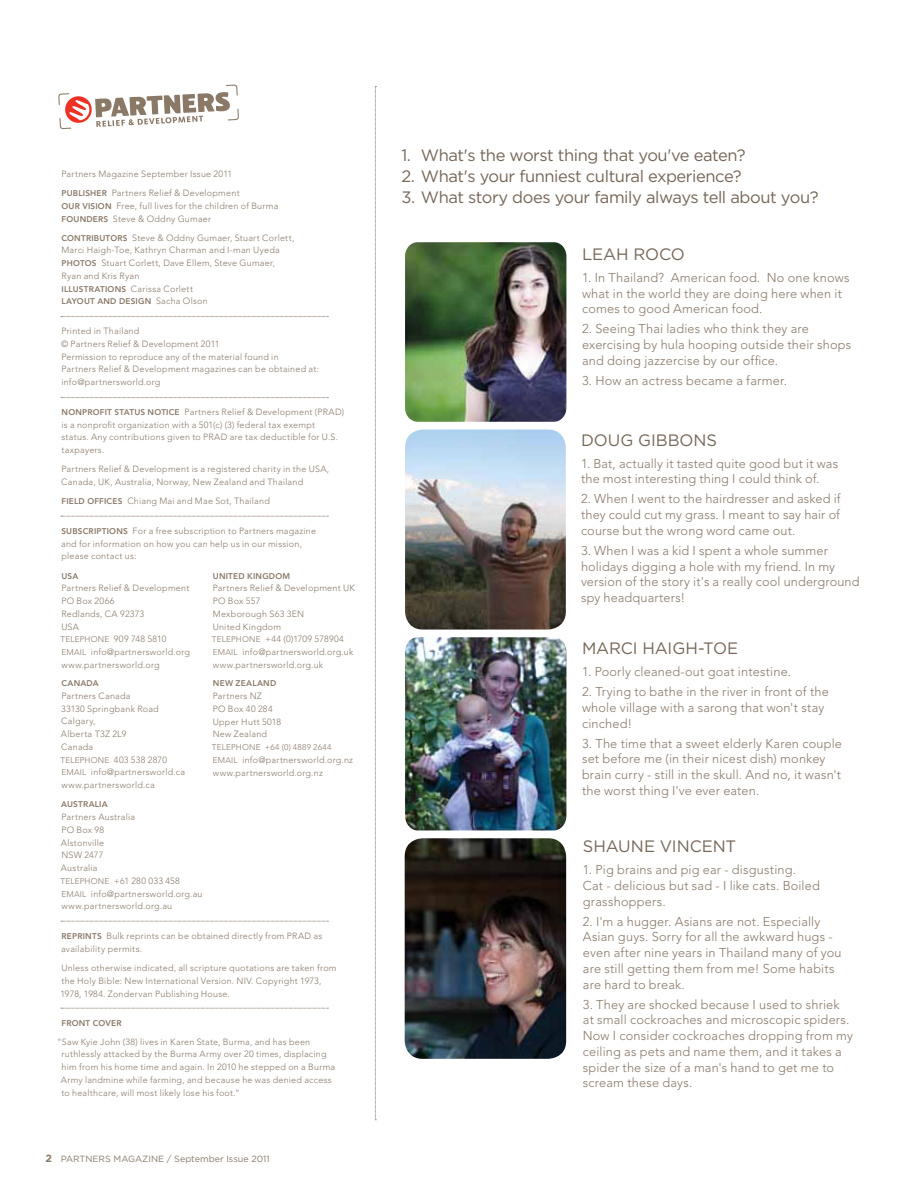
<style>
.page{position:relative;width:918px;height:1188px;background:#fff}
.page>*{position:absolute;margin:0;border:0;box-sizing:border-box;transform-origin:0 0}
.t1{font:16.5px "Gotham";letter-spacing:-.025em;color:#756656}
.t2{font:16.5px "Gotham";color:#756656}
.t3{font:16.5px "Gotham";letter-spacing:-.005em;color:#756656}
.t4{font:300 12.75px/15.8px "Avenir";letter-spacing:.015em;color:#8a7967}
.t5{font:300 9px/12.8px "Avenir";letter-spacing:.025em;color:#8a7967}
.t6{font:9px "Gotham";color:#8a7967}
.t7{font:800 8.25px "Avenir";letter-spacing:.025em;color:#8a7967}
.t8{font:300 8.25px "Avenir";letter-spacing:.025em;color:#8a7967}
.s1{font-weight:800;font-size:8.25px}
.s2{font-weight:300;font-size:9px}
.s3{font-size:8.25px}
.s4{font-weight:700;font-size:10.5px}
</style>
<div class="page">
<img style="left:405px;top:838px;width:161px;height:221px">
<img style="left:405px;top:637px;width:161px;height:193px">
<svg style="left:61px;top:316px;width:267px;height:1px"></svg>
<svg style="left:61px;top:397px;width:267px;height:1px"></svg>
<svg style="left:61px;top:516px;width:267px;height:1px"></svg>
<svg style="left:61px;top:921px;width:267px;height:1px"></svg>
<svg style="left:61px;top:1008px;width:267px;height:1px"></svg>
<img style="left:405px;top:242px;width:161px;height:180px">
<svg style="left:58px;top:84px;width:181px;height:46px"></svg>
<svg style="left:375px;top:86px;width:1px;height:1035px"></svg>
<img style="left:405px;top:430px;width:161px;height:200px">
<p class="t5" style="left:61px;top:164px;width:180px;line-height:19.2px">Partners Magazine September Issue 2011<br><span class="s1">PUBLISHER</span> Partners Relief &amp; Development</p>
<p class="t5" style="left:61px;top:199px;width:218px"><span class="s1">OUR VISION</span> Free, full lives for the children of Burma<br><span class="s1">FOUNDERS</span> Steve &amp; Oddny Gumaer</p>
<p class="t5" style="left:61px;top:231px;width:235px"><span class="s1">CONTRIBUTORS</span> Steve &amp; Oddny Gumaer, Stuart Corlett, Marci Haigh-Toe, Kathryn Charman and I-man Uyeda <span class="s1">PHOTOS</span> Stuart Corlett, Dave Ellem, Steve Gumaer, Ryan and Kris Ryan</p>
<p class="t7" style="left:62px;top:284px;width:6px">ILLUSTR</p>
<p class="t5" style="left:95px;top:282px;width:100px"><span class="s1">ATIONS</span> Carissa Corlett</p>
<p class="t7" style="left:62px;top:297px;width:148px">LAYOUT AND DESIGN <span class="s2">Sacha Olson</span></p>
<p class="t5" style="left:61px;top:325px;width:260px">Printed in Thailand<br>© Partners Relief &amp; Development 2011<br>Permission to reproduce any of the material found in<br>Partners Relief &amp; Development magazines can be obtained at: info@partnersworld.org</p>
<p class="t5" style="left:61px;top:405px;width:284px"><span class="s1">NONPROFIT STATUS NOTICE</span> Partners Relief &amp; Development (PRAD) is a nonprofit organization with a 501(c) (3) federal tax exempt status. Any contributions given to PRAD are tax deductible for U.S. taxpayers.</p>
<p class="t5" style="left:61px;top:463px;width:270px">Partners Relief &amp; Development is a registered charity in the USA,<br>Canada, UK, Australia, Norway, New Zealand and Thailand</p>
<p class="t5" style="left:62px;top:495px;width:210px"><span class="s1">FIELD OFFICES</span> Chiang Mai and Mae Sot, Thailand</p>
<p class="t5" style="left:61px;top:524px;width:257px"><span class="s1">SUBSCRIPTIONS</span> For a free subscription to Partners magazine and for information on how you can help us in our mission, please contact us:</p>
<p class="t7" style="left:61px;top:571px;width:18px">US A</p>
<p class="t5" style="left:61px;top:582px;width:131px">Partners Relief &amp; Development<br>PO Box 2066<br>Redlands, CA 92373<br>USA<br><span class="s3">TELEPHONE</span> 909 748 5810<br><span class="s3">EMAIL</span> info@partnersworld.org www.partnersworld.org</p>
<p class="t7" style="left:61px;top:678px;width:39px">CANADA</p>
<p class="t5" style="left:61px;top:689px;width:126px">Partners Canada<br>33130 Springbank Road<br>Calgary,<br>Alberta T3Z 2L9<br>Canada<br><span class="s3">TELEPHONE</span> 403 538 2870<br><span class="s3">EMAIL</span> info@partnersworld.ca www.partnersworld.ca</p>
<p class="t7" style="left:61px;top:800px;width:13px">AUSTR</p>
<p class="t7" style="left:89px;top:800px;width:21px">ALIA</p>
<p class="t5" style="left:61px;top:811px;width:144px">Partners Australia<br>PO Box 98<br>Alstonville<br>NSW 2477<br>Australia<br><span class="s3">TELEPHONE</span> +61 280 033 458<br><span class="s3">EMAIL</span> info@partnersworld.org.au www.partnersworld.org.au</p>
<p class="t7" style="left:213px;top:571px;width:7px">UNITED</p>
<p class="t7" style="left:247px;top:571px;width:13px">KINGD</p>
<p class="t7" style="left:275px;top:571px;width:16px">OM</p>
<p class="t5" style="left:212px;top:582px;width:145px">Partners Relief &amp; Development UK<br>PO Box 557<br>Mexborough S63 3EN<br>United Kingdom<br><span class="s3">TELEPHONE</span> +44 (0)1709 578904<br><span class="s3">EMAIL</span> info@partnersworld.org.uk www.partnersworld.org.uk</p>
<p class="t7" style="left:213px;top:679px;width:58px">NEW ZEALAND</p>
<p class="t5" style="left:213px;top:690px;width:70px">Partners NZ<br>PO Box 40 284<br>Upper Hutt 5018<br>New Zealand</p>
<p class="t8" style="left:212px;top:742px;width:121px">TELEPHONE +64 (0) 4889 2644</p>
<p class="t5" style="left:213px;top:753px;width:142px"><span class="s3">EMAIL</span> info@partnersworld.org.nz www.partnersworld.org.nz</p>
<p class="t5" style="left:61px;top:930px;width:263px"><span class="s1">REPRINTS</span> Bulk reprints can be obtained directly from PRAD as availability permits.</p>
<p class="t5" style="left:60px;top:962px;width:278px">Unless otherwise indicated, all scripture quotations are taken from the Holy Bible: New International Version. NIV. Copyright 1973,<br>1978, 1984. Zondervan Publishing House.</p>
<p class="t7" style="left:62px;top:1018px;width:62px">FRO NT COVER</p>
<p class="t5" style="left:61px;top:1035px;width:276px;text-indent:-4px">"Saw Kyie John (38) lives in Karen State, Burma, and has been ruthlessly attacked by the Burma Army over 20 times, displacing him from his home time and again. In 2010 he stepped on a Burma Army landmine while farming, and because he was denied access to healthcare, will most likely lose his foot."</p>
<p class="t6" style="left:46px;top:1154px;width:226px"><span class="s4">2</span> PARTNERS MAGAZINE / September Issue 2011</p>
<h1 class="t1" style="left:401px;top:146px;width:346px">1. What's the worst thing that you've eaten?</h1>
<h1 class="t1" style="left:401px;top:167px;width:342px">2. What's your funniest cultural experience?</h1>
<h1 class="t1" style="left:401px;top:188px;width:419px">3. What story does your family always tell about you?</h1>
<h1 class="t1" style="left:582px;top:245px;width:104px">LEAH ROCO</h1>
<h2 class="t4" style="left:582px;top:270px;width:269px">1. In Thailand? American food. No one knows what in the world they are doing here when it comes to good American food.</h2>
<h2 class="t4" style="left:582px;top:321px;width:271px">2. Seeing Thai ladies who think they are exercising by hula hooping outside their shops and doing jazzercise by our office.</h2>
<h2 class="t4" style="left:582px;top:373px;width:206px">3. How an actress became a farmer.</h2>
<h1 class="t2" style="left:581px;top:431px;width:138px">DOUG GIBBONS</h1>
<h2 class="t4" style="left:581px;top:455px;width:259px">1. Bat, actually it tasted quite good but it was the most interesting thing I could think of.</h2>
<h2 class="t4" style="left:581px;top:491px;width:261px;text-align:justify">2. When I went to the hairdresser and asked if they could cut my grass. I meant to say hair of course but the wrong word came out.</h2>
<h2 class="t4" style="left:581px;top:543px;width:280px">3. When I was a kid I spent a whole summer holidays digging a hole with my friend. In my version of the story it's a really cool underground spy headquarters!</h2>
<h1 class="t3" style="left:582px;top:639px;width:158px">MARCI HAIGH-TOE</h1>
<h2 class="t4" style="left:582px;top:664px;width:211px">1. Poorly cleaned-out goat intestine.</h2>
<h2 class="t4" style="left:582px;top:684px;width:248px">2. Trying to bathe in the river in front of the whole village with a sarong that won't stay cinched!</h2>
<h2 class="t4" style="left:582px;top:735px;width:262px">3. The time that a sweet elderly Karen couple set before me (in their nicest dish) monkey brain curry - still in the skull. And no, it wasn't the worst thing I've ever eaten.</h2>
<h1 class="t2" style="left:583px;top:837px;width:155px">SHAUNE VINCENT</h1>
<h2 class="t4" style="left:583px;top:862px;width:239px">1. Pig brains and pig ear - disgusting.<br>Cat - delicious but sad - I like cats. Boiled grasshoppers.</h2>
<h2 class="t4" style="left:583px;top:913px;width:260px">2. I'm a hugger. Asians are not. Especially Asian guys. Sorry for all the awkward hugs - even after nine years in Thailand many of you are still getting them from me! Some habits are hard to break.</h2>
<h2 class="t4" style="left:583px;top:996px;width:272px">3. They are shocked because I used to shriek at small cockroaches and microscopic spiders.<br>Now I consider cockroaches dropping from my ceiling as pets and name them, and it takes a spider the size of a man's hand to get me to scream these days.</h2>
</div>
